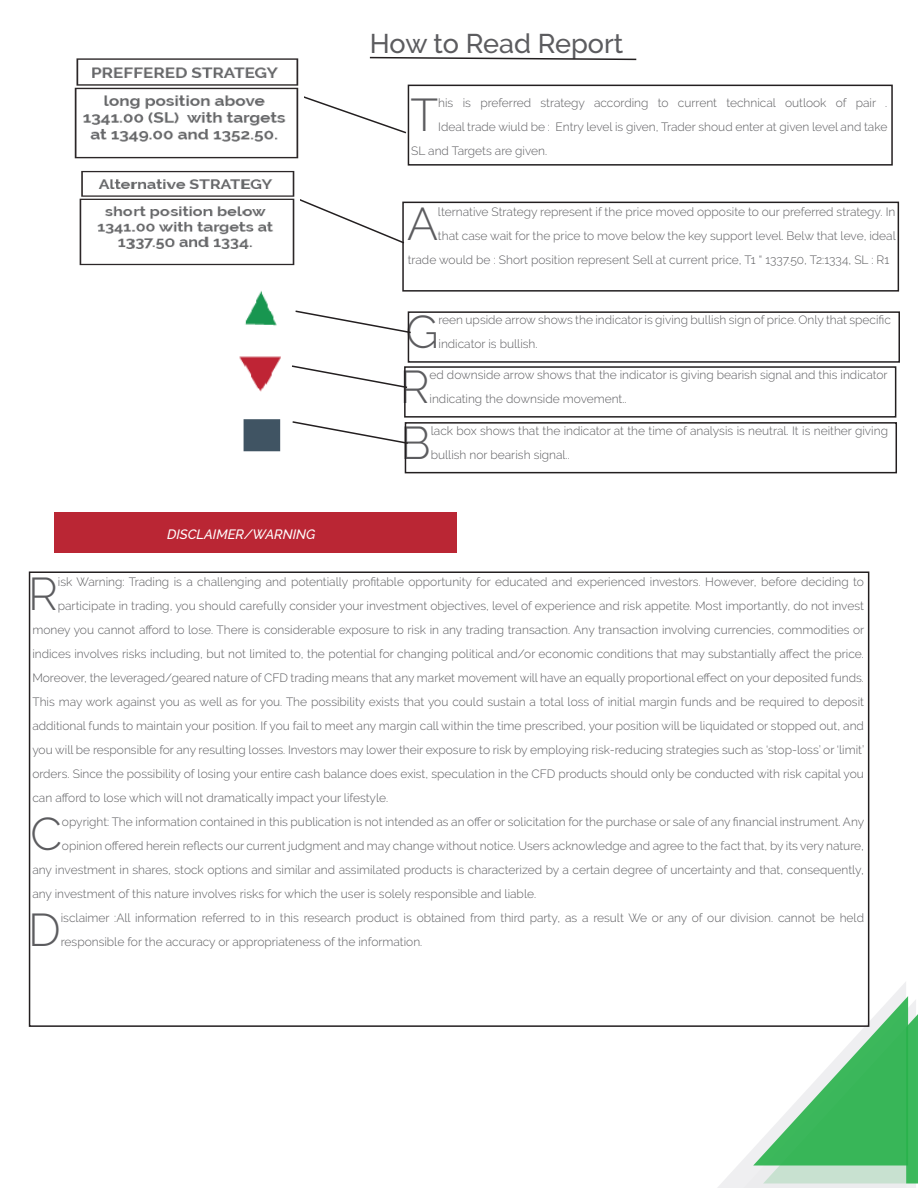
<style>
.page{position:relative;width:918px;height:1188px;background:#fff}
.page>*{position:absolute;margin:0;border:0;box-sizing:border-box;transform-origin:0 0}
.t1{font:300 45.75px "Raleway";color:#5c5c5f}
.t2{font:500 27px "Raleway";color:#5c5c5f}
.t3{font:italic 500 13.5px "Raleway";color:#fff}
.t4{font:300 12px/24px "Raleway";color:#5c5c5f}
</style>
<div class="page">
<div style="left:54px;top:512px;width:403px;height:41px;background:#ba2634"></div>
<svg style="left:718px;top:981px;width:200px;height:207px"></svg>
<svg style="left:304px;top:89px;width:104px;height:46px"></svg>
<div style="left:408px;top:85px;width:485px;height:81px;border:2px solid #231f20"></div>
<svg style="left:300px;top:199px;width:106px;height:44px"></svg>
<div style="left:408px;top:311px;width:492px;height:52px;border:2px solid #231f20"></div>
<div style="left:402px;top:202px;width:497px;height:90px;border:2px solid #231f20"></div>
<div style="left:29px;top:571px;width:840px;height:456px;border:2px solid #231f20"></div>
<svg style="left:369px;top:56px;width:268px;height:5px"></svg>
<img style="left:74px;top:58px;width:225px;height:101px">
<img style="left:79px;top:170px;width:216px;height:96px">
<img style="left:245px;top:290px;width:32px;height:36px">
<svg style="left:295px;top:310px;width:117px;height:24px"></svg>
<img style="left:239px;top:356px;width:42px;height:36px">
<div style="left:404px;top:366px;width:492px;height:52px;border:2px solid #231f20"></div>
<svg style="left:292px;top:365px;width:117px;height:24px"></svg>
<img style="left:243px;top:419px;width:38px;height:33px">
<div style="left:405px;top:422px;width:492px;height:51px;border:2px solid #231f20"></div>
<svg style="left:292px;top:421px;width:117px;height:24px"></svg>
<h2 class="t2" style="left:370px;top:28px;width:255px">How to Read Report</h2>
<h1 class="t1" style="left:410px;top:88px;width:29px">T</h1>
<p class="t4" style="left:438px;top:90px;width:451px">his is preferred strategy according to current technical outlook of pair .</p>
<p class="t4" style="left:438px;top:114px;width:451px">Ideal trade wiuld be : Entry level is given, Trader shoud enter at given level and take</p>
<p class="t4" style="left:411px;top:138px;width:137px">SL and Targets are given.</p>
<h1 class="t1" style="left:407px;top:198px;width:32px">A</h1>
<p class="t4" style="left:438px;top:200px;width:459px">lternative Strategy represent if the price moved opposite to our preferred strategy. In</p>
<p class="t4" style="left:438px;top:224px;width:459px">that case wait for the price to move below the key support level. Belw that leve, ideal</p>
<p class="t4" style="left:408px;top:248px;width:483px">trade would be : Short position represent Sell at current price, T1 “ 1337.50, T2:1334, SL : R1</p>
<h1 class="t1" style="left:406px;top:306px;width:34px">G</h1>
<p class="t4" style="left:439px;top:308px;width:454px">reen upside arrow shows the indicator is giving bullish sign of price. Only that specific indicator is bullish.</p>
<p class="t3" style="left:167px;top:526px;width:150px">DISCLAIMER/WARNING</p>
<h1 class="t1" style="left:400px;top:361px;width:31px">R</h1>
<p class="t4" style="left:430px;top:363px;width:460px">ed downside arrow shows that the indicator is giving bearish signal and this indicator indicating the downside movement..</p>
<h1 class="t1" style="left:400px;top:416px;width:32px">B</h1>
<p class="t4" style="left:431px;top:419px;width:459px">lack box shows that the indicator at the time of analysis is neutral. It is neither giving bullish nor bearish signal..</p>
<h1 class="t1" style="left:28px;top:568px;width:31px">R</h1>
<p class="t4" style="left:58px;top:570px;width:808px">isk Warning: Trading is a challenging and potentially profitable opportunity for educated and experienced investors. However, before deciding to</p>
<p class="t4" style="left:58px;top:594px;width:808px">participate in trading, you should carefully consider your investment objectives, level of experience and risk appetite. Most importantly, do not invest</p>
<p class="t4" style="left:32px;top:618px;width:833px">money you cannot afford to lose. There is considerable exposure to risk in any trading transaction. Any transaction involving currencies, commodities or</p>
<p class="t4" style="left:32px;top:642px;width:833px">indices involves risks including, but not limited to, the potential for changing political and/or economic conditions that may substantially affect the price.</p>
<p class="t4" style="left:32px;top:666px;width:833px">Moreover, the leveraged/geared nature of CFD trading means that any market movement will have an equally proportional effect on your deposited funds.</p>
<p class="t4" style="left:32px;top:690px;width:833px">This may work against you as well as for you. The possibility exists that you could sustain a total loss of initial margin funds and be required to deposit</p>
<p class="t4" style="left:32px;top:714px;width:833px">additional funds to maintain your position. If you fail to meet any margin call within the time prescribed, your position will be liquidated or stopped out, and</p>
<p class="t4" style="left:32px;top:738px;width:833px">you will be responsible for any resulting losses. Investors may lower their exposure to risk by employing risk-reducing strategies such as ‘stop-loss’ or ‘limit’</p>
<p class="t4" style="left:32px;top:762px;width:833px">orders. Since the possibility of losing your entire cash balance does exist, speculation in the CFD products should only be conducted with risk capital you</p>
<p class="t4" style="left:32px;top:786px;width:357px">can afford to lose which will not dramatically impact your lifestyle.</p>
<h1 class="t1" style="left:30px;top:808px;width:33px">C</h1>
<p class="t4" style="left:62px;top:810px;width:804px">opyright: The information contained in this publication is not intended as an offer or solicitation for the purchase or sale of any financial instrument. Any</p>
<p class="t4" style="left:62px;top:834px;width:804px">opinion offered herein reflects our current judgment and may change without notice. Users acknowledge and agree to the fact that, by its very nature,</p>
<p class="t4" style="left:32px;top:858px;width:833px">any investment in shares, stock options and similar and assimilated products is characterized by a certain degree of uncertainty and that, consequently,</p>
<p class="t4" style="left:32px;top:882px;width:505px">any investment of this nature involves risks for which the user is solely responsible and liable.</p>
<h1 class="t1" style="left:28px;top:904px;width:34px">D</h1>
<p class="t4" style="left:61px;top:906px;width:805px">isclaimer :All information referred to in this research product is obtained from third party, as a result We or any of our division. cannot be held responsible for the accuracy or appropriateness of the information.</p>
</div>
